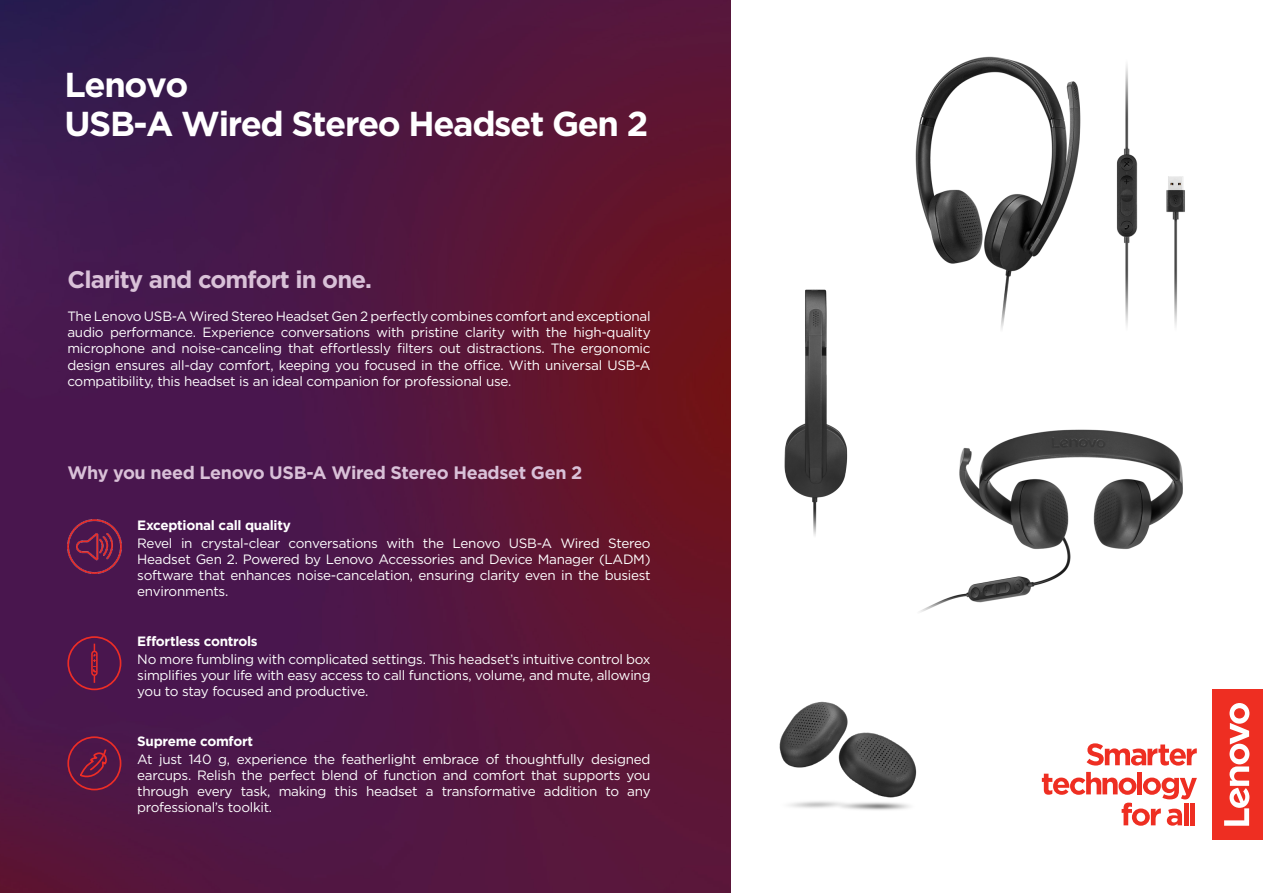
<style>
.page{position:relative;width:1263px;height:893px;background:#fff}
.page>*{position:absolute;margin:0;border:0;box-sizing:border-box;transform-origin:0 0}
.t1{font:700 34.65px "Gotham";letter-spacing:-.04em;color:#fff}
.Subhead_-_Light{font:700 24px "Gotham";letter-spacing:-.035em;color:#d9c1d8}
.Subhead_-_Light-2{font:700 18px "Gotham";letter-spacing:-.02em;color:#d9c1d8}
.Intro_copy_-_Light{font:13.5px/16.2px "Gotham";letter-spacing:-.02em;color:#fff;text-align:justify}
.Small_subhead_-_Light{font:700 13.5px "Gotham";letter-spacing:-.02em;color:#fff}
</style>
<div class="page">
<img style="left:0;top:0;width:731px;height:893px">
<svg style="left:1086px;top:743px;width:111px;height:23px"></svg>
<svg style="left:1042px;top:772px;width:155px;height:54px"></svg>
<div style="left:1184px;top:803px;width:5px;height:22px;background:#ee2e22"></div>
<div style="left:1190px;top:803px;width:5px;height:22px;background:#ee2e22"></div>
<div style="left:1213px;top:690px;width:50px;height:150px;background:#ee2e22"></div>
<svg style="left:1224px;top:703px;width:25px;height:123px"></svg>
<img style="left:915px;top:56px;width:270px;height:273px">
<img style="left:919px;top:429px;width:264px;height:183px">
<img style="left:717px;top:276px;width:199px;height:266px">
<img style="left:779px;top:701px;width:138px;height:109px">
<div style="left:67px;top:636px;width:54px;height:54px;border:2px solid #ee2d26;border-radius:50%"></div>
<div style="left:91px;top:651px;width:7px;height:25px;border:2px solid #ee2d27;border-radius:2px"></div>
<svg style="left:93px;top:644px;width:3px;height:39px"></svg>
<div style="left:67px;top:736px;width:54px;height:54px;border:2px solid #ee2d26;border-radius:50%"></div>
<svg style="left:78px;top:748px;width:30px;height:31px"></svg>
<img style="left:67px;top:519px;width:55px;height:55px">
<p class="t1" style="left:64px;top:62px;width:125px">Lenovo</p>
<p class="t1" style="left:64px;top:101px;width:585px">USB-A Wired Stereo Headset Gen 2</p>
<p class="Subhead_-_Light" style="left:68px;top:263px;width:306px">Clarity and comfort in one.</p>
<p class="Intro_copy_-_Light" style="left:67px;top:308px;width:585px">The Lenovo USB-A Wired Stereo Headset Gen 2 perfectly combines comfort and exceptional audio performance. Experience conversations with pristine clarity with the high-quality microphone and noise-canceling that effortlessly filters out distractions. The ergonomic design ensures all-day comfort, keeping you focused in the office. With universal USB-A compatibility, this headset is an ideal companion for professional use.</p>
<p class="Subhead_-_Light-2" style="left:67px;top:460px;width:516px">Why you need Lenovo USB-A Wired Stereo Headset Gen 2</p>
<p class="Small_subhead_-_Light" style="left:137px;top:517px;width:155px">Exceptional call quality</p>
<p class="Intro_copy_-_Light" style="left:137px;top:534px;width:515px">Revel in crystal-clear conversations with the Lenovo USB-A Wired Stereo Headset Gen 2. Powered by Lenovo Accessories and Device Manager (LADM) software that enhances noise-cancelation, ensuring clarity even in the busiest environments.</p>
<p class="Small_subhead_-_Light" style="left:137px;top:633px;width:122px">Effortless controls</p>
<p class="Intro_copy_-_Light" style="left:137px;top:650px;width:515px">No more fumbling with complicated settings. This headset’s intuitive control box simplifies your life with easy access to call functions, volume, and mute, allowing you to stay focused and productive.</p>
<p class="Small_subhead_-_Light" style="left:137px;top:733px;width:117px">Supreme comfort</p>
<p class="Intro_copy_-_Light" style="left:137px;top:750px;width:515px">At just 140 g, experience the featherlight embrace of thoughtfully designed earcups. Relish the perfect blend of function and comfort that supports you through every task, making this headset a transformative addition to any professional’s toolkit.</p>
</div>
